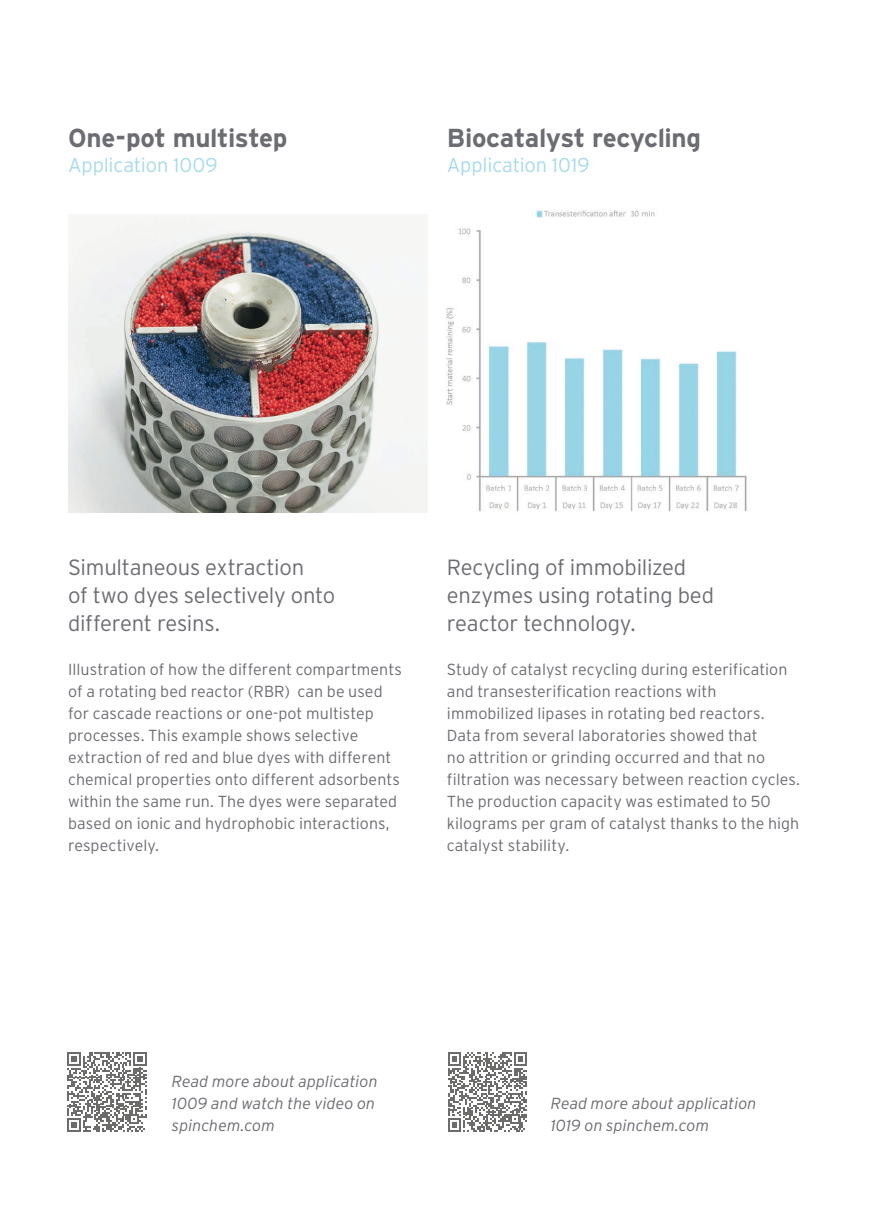
<style>
.page{position:relative;width:874px;height:1219px;background:#fff}
.page>*{position:absolute;margin:0;border:0;box-sizing:border-box;transform-origin:0 0}
.Mellanrubrik{font:700 26px "Interstate";letter-spacing:-.015em;color:#6b6d72}
.Ingress{font:300 22px/28px "Interstate";letter-spacing:-.01em;color:#6b6d72}
.Mellanrubrik-2{font:300 20px "Interstate";letter-spacing:-.005em;color:#a6daed}
.Bröd{font:300 16px/22px "Interstate";letter-spacing:.005em;color:#6b6d72}
.t1{font:italic 300 16px/22px "Interstate";letter-spacing:.005em;color:#6b6d72}
</style>
<div class="page">
<img style="left:68px;top:218px;width:359px;height:295px">
<img style="left:446px;top:210px;width:301px;height:302px">
<svg style="left:67px;top:1052px;width:80px;height:80px"></svg>
<svg style="left:448px;top:1052px;width:79px;height:80px"></svg>
<p class="Mellanrubrik" style="left:68px;top:124px;width:221px">One-pot multistep</p>
<p class="Mellanrubrik" style="left:446px;top:124px;width:255px">Biocatalyst recycling</p>
<p class="Mellanrubrik-2" style="left:68px;top:154px;width:151px">Application 1009</p>
<p class="Mellanrubrik-2" style="left:446px;top:154px;width:144px">Application 1019</p>
<p class="Ingress" style="left:68px;top:553px;width:268px">Simultaneous extraction<br>of two dyes selectively onto different resins.</p>
<p class="Bröd" style="left:68px;top:658px;width:335px">Illustration of how the different compartments of a rotating bed reactor (RBR) can be used for cascade reactions or one-pot multistep processes. This example shows selective extraction of red and blue dyes with different chemical properties onto different adsorbents within the same run. The dyes were separated based on ionic and hydrophobic interactions, respectively.</p>
<p class="Ingress" style="left:446px;top:553px;width:268px">Recycling of immobilized enzymes using rotating bed reactor technology.</p>
<p class="Bröd" style="left:446px;top:658px;width:354px">Study of catalyst recycling during esterification and transesterification reactions with immobilized lipases in rotating bed reactors.<br>Data from several laboratories showed that<br>no attrition or grinding occurred and that no filtration was necessary between reaction cycles.<br>The production capacity was estimated to 50 kilograms per gram of catalyst thanks to the high catalyst stability.</p>
<p class="t1" style="left:172px;top:1070px;width:207px">Read more about application<br>1009 and watch the video on spinchem.com</p>
<p class="t1" style="left:550px;top:1092px;width:207px">Read more about application<br>1019 on spinchem.com</p>
</div>
